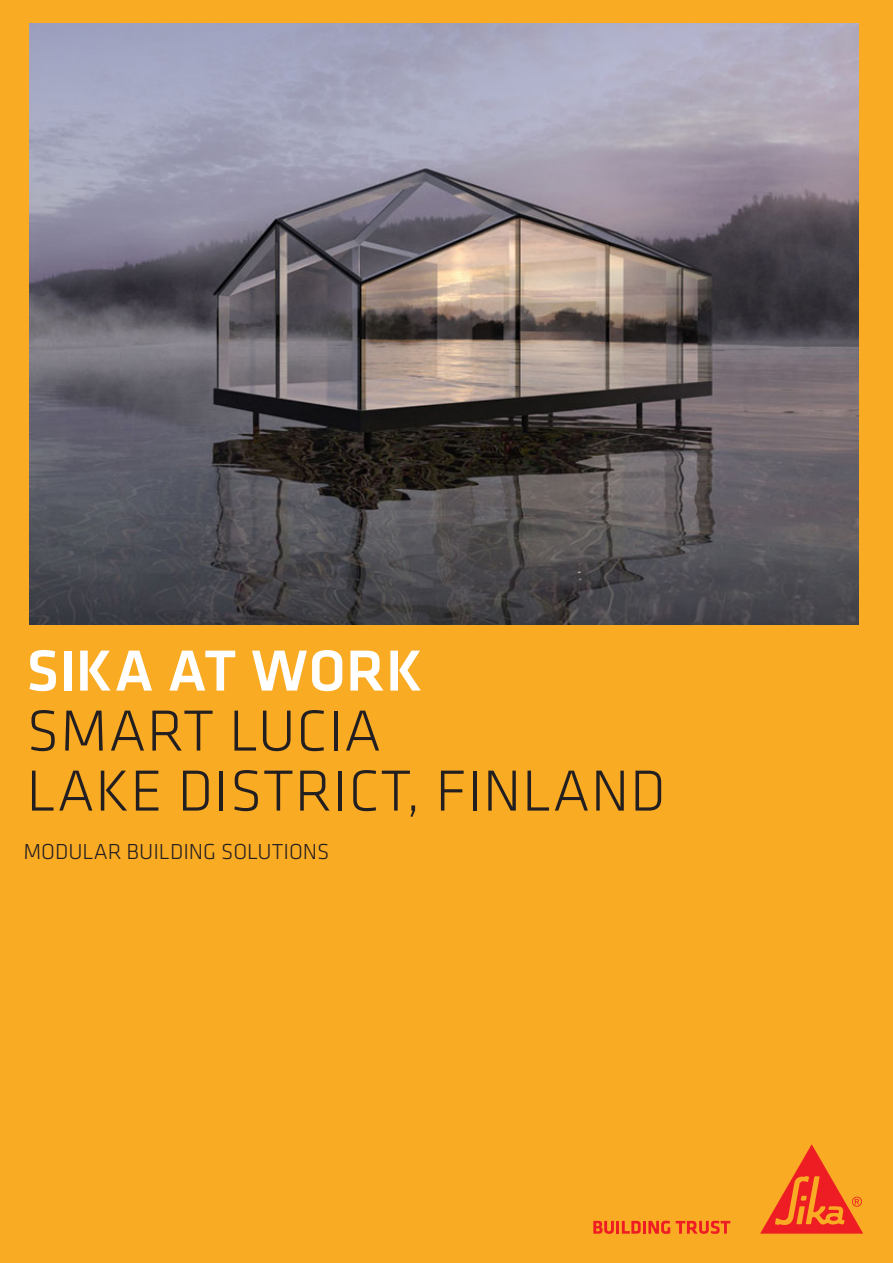
<style>
.page{position:relative;width:893px;height:1263px;background:#faab24}
.page>*{position:absolute;margin:0;border:0;box-sizing:border-box;transform-origin:0 0}
.SI_Klavika_COVER_Tit{font:300 60px/60px "Klavika";letter-spacing:.015em;color:#231f20}
.SI_Klavika_COVER_Tit-2{font:500 60px "Klavika";color:#fff}
.SI_Klavika_COVER_Sub{font:300 22.5px "Klavika";color:#231f20}
</style>
<div class="page">
<svg style="left:593px;top:1221px;width:77px;height:13px"></svg>
<svg style="left:676px;top:1221px;width:54px;height:13px"></svg>
<svg style="left:760px;top:1144px;width:103px;height:89px"></svg>
<img style="left:29px;top:23px;width:830px;height:601px">
<p class="SI_Klavika_COVER_Tit-2" style="left:27px;top:638px;width:398px">SIKA AT WORK</p>
<p class="SI_Klavika_COVER_Tit" style="left:27px;top:702px;width:640px">SMART LUCIA<br>LAKE DISTRICT, FINLAND</p>
<p class="SI_Klavika_COVER_Sub" style="left:23px;top:839px;width:308px">MODULAR BUILDING SOLUTIONS</p>
</div>
